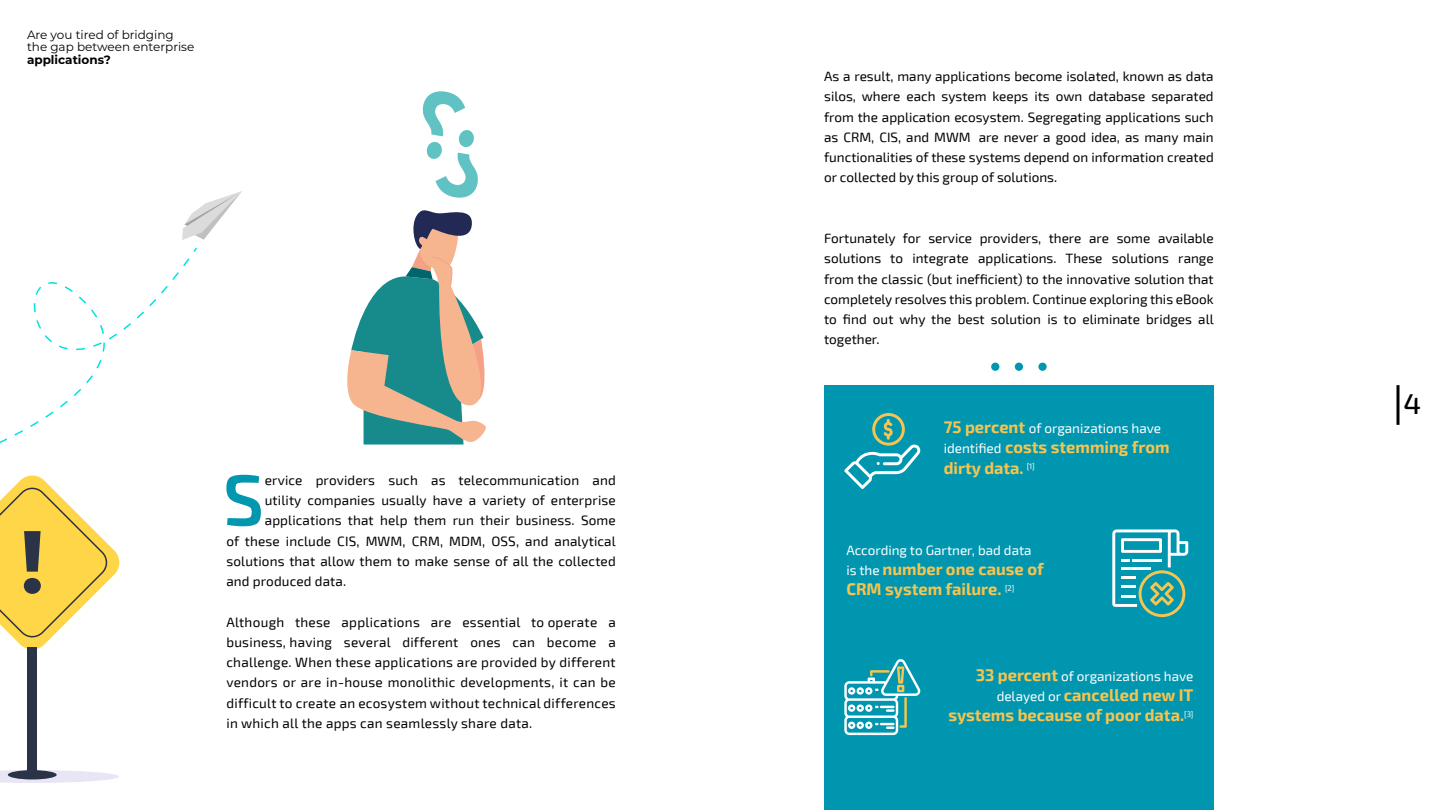
<style>
.page{position:relative;width:1440px;height:810px;background:#fff}
.page>*{position:absolute;margin:0;border:0;box-sizing:border-box;transform-origin:0 0}
.t1{font:600 72.22px "Exo 2";color:#0097af}
.t2{font:500 28.72px "Exo 2";color:#000}
.t3{font:700 16.5px/20.2px "Exo 2";color:#f7c44f}
.t4{font:13.5px/20.2px "Exo 2";letter-spacing:.01em;color:#000;text-align:justify}
.t5{font:13.5px "Exo 2";color:#fff}
.t6{font:12px/12.8px "Montserrat";color:#000}
.t7{font:700 12px "Montserrat";color:#000}
.s1{font-weight:700;font-size:16.5px;color:#f7c44f}
.s2{font-weight:400;font-size:13.5px;color:#fff}
</style>
<div class="page">
<svg style="left:1396px;top:385px;width:4px;height:40px"></svg>
<div style="left:824px;top:385px;width:390px;height:425px;background:#0096b0"></div>
<svg style="left:347px;top:210px;width:139px;height:235px"></svg>
<svg style="left:422px;top:91px;width:56px;height:107px"></svg>
<div style="left:991px;top:363px;width:8px;height:8px;background:#0096b0;border-radius:50%"></div>
<div style="left:1015px;top:363px;width:8px;height:8px;background:#0096b0;border-radius:50%"></div>
<div style="left:1038px;top:363px;width:9px;height:8px;background:#0096b0;border-radius:50%"></div>
<svg style="left:844px;top:413px;width:77px;height:76px"></svg>
<svg style="left:1112px;top:529px;width:76px;height:88px"></svg>
<hr style="left:1133px;top:559px;width:29px;height:3px;background:#fff">
<hr style="left:1121px;top:567px;width:29px;height:3px;background:#fff">
<hr style="left:1121px;top:576px;width:15px;height:3px;background:#fff">
<hr style="left:1121px;top:585px;width:15px;height:3px;background:#fff">
<hr style="left:1121px;top:595px;width:15px;height:3px;background:#fff">
<svg style="left:844px;top:659px;width:76px;height:76px"></svg>
<svg style="left:0;top:770px;width:119px;height:13px"></svg>
<div style="left:28px;top:647px;width:9px;height:126px;background:#2b3347"></div>
<div style="left:8px;top:770px;width:49px;height:9px;background:#2b3347;border-radius:50%"></div>
<svg style="left:0;top:191px;width:242px;height:460px"></svg>
<p class="t6" style="left:27px;top:28px;width:169px">Are you tired of bridging the gap between enterprise</p>
<p class="t7" style="left:27px;top:51px;width:85px">applications?</p>
<h1 class="t1" style="left:223px;top:457px;width:43px">S</h1>
<p class="t4" style="left:265px;top:470px;width:352px">ervice providers such as telecommunication and</p>
<p class="t4" style="left:265px;top:491px;width:352px">utility companies usually have a variety of enterprise</p>
<p class="t4" style="left:265px;top:511px;width:352px">applications that help them run their business. Some</p>
<p class="t4" style="left:226px;top:531px;width:391px">of these include CIS, MWM, CRM, MDM, OSS, and analytical</p>
<p class="t4" style="left:226px;top:551px;width:391px">solutions that allow them to make sense of all the collected</p>
<p class="t4" style="left:226px;top:572px;width:121px">and produced data.</p>
<p class="t4" style="left:226px;top:612px;width:391px">Although these applications are essential to operate a business, having several different ones can become a challenge. When these applications are provided by different vendors or are in-house monolithic developments, it can be difficult to create an ecosystem without technical differences in which all the apps can seamlessly share data.</p>
<p class="t4" style="left:824px;top:67px;width:391px">As a result, many applications become isolated, known as data silos, where each system keeps its own database separated from the application ecosystem. Segregating applications such as CRM, CIS, and MWM are never a good idea, as many main functionalities of these systems depend on information created or collected by this group of solutions.</p>
<p class="t4" style="left:824px;top:229px;width:391px">Fortunately for service providers, there are some available solutions to integrate applications. These solutions range from the classic (but inefficient) to the innovative solution that completely resolves this problem. Continue exploring this eBook to find out why the best solution is to eliminate bridges all together.</p>
<p class="t5" style="left:944px;top:421px;width:219px"><span class="s1">75 percent</span> of organizations have</p>
<p class="t3" style="left:944px;top:438px;width:227px"><span class="s2">identified</span> costs stemming from dirty data. <sup>[1]</sup></p>
<p class="t5" style="left:846px;top:542px;width:187px">According to Gartner, bad data</p>
<p class="t3" style="left:846px;top:560px;width:199px"><span class="s2">is the</span> number one cause of<br>CRM system failure. <sup>[2]</sup></p>
<p class="t5" style="left:976px;top:668px;width:219px"><span class="s1">33 percent</span> of organizations have</p>
<p class="t3" style="left:948px;top:686px;width:247px;text-align:right"><span class="s2">delayed or</span> cancelled new IT systems because of poor data.<sup>[3]</sup></p>
<h2 class="t2" style="left:1403px;top:387px;width:19px">4</h2>
</div>
